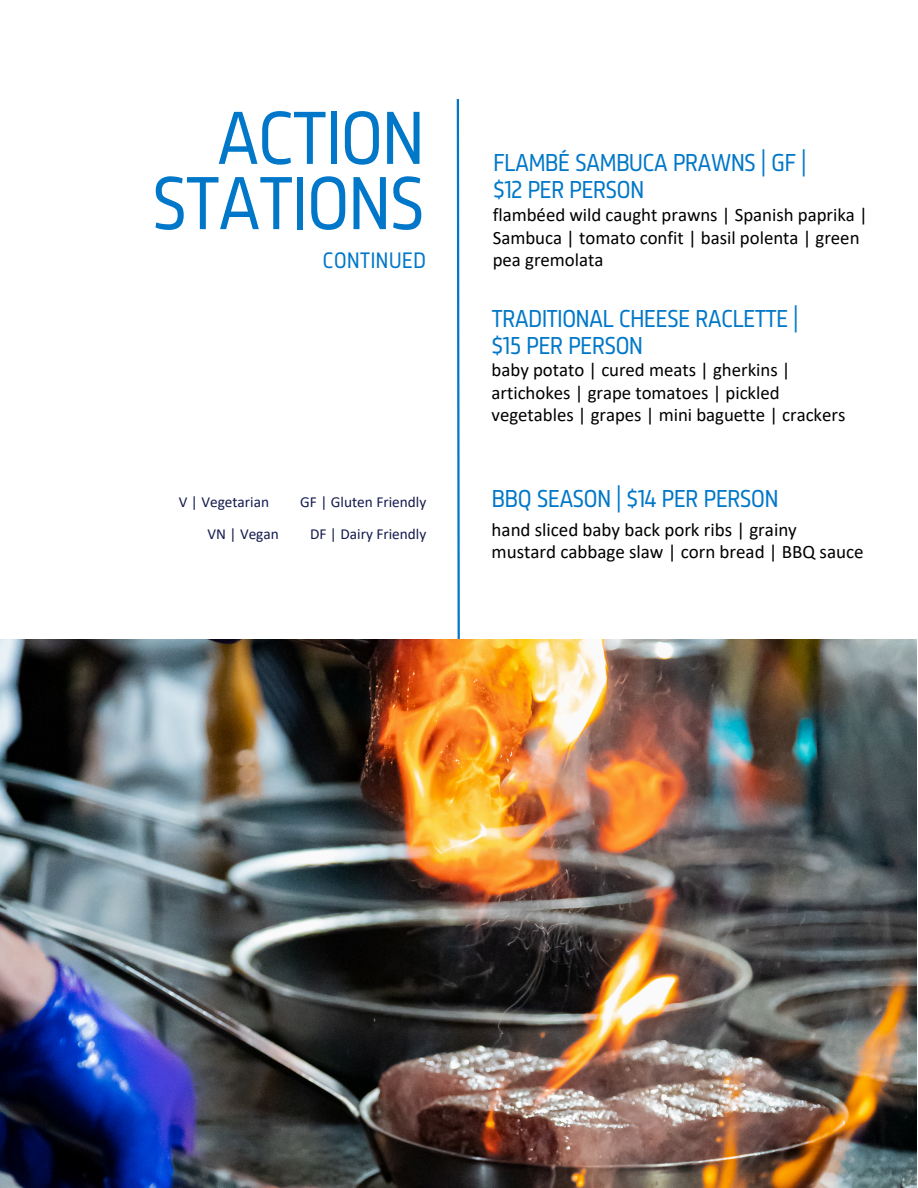
<style>
.page{position:relative;width:918px;height:1188px;background:#fff}
.page>*{position:absolute;margin:0;border:0;box-sizing:border-box;transform-origin:0 0}
.t1{font:77.7px/65.2px "Sinews Sans Pro";letter-spacing:-.035em;color:#0077c8;text-align:right}
.t2{font:25.35px/27px "Sinews Sans Pro";letter-spacing:-.035em;color:#0077c8}
.t3{font:23.25px "Sinews Sans Pro";color:#0077c8}
.t4{font:19.05px/22.5px "Calibri";color:#000}
.t5{font:18.9px/22.5px "Calibri";color:#000}
.t6{font:15.3px "Calibri";color:#141b4d}
</style>
<div class="page">
<svg style="left:456px;top:99px;width:4px;height:540px"></svg>
<img style="left:0;top:639px;width:916px;height:549px">
<h3 class="t1" style="left:151px;top:104px;width:275px">ACTION<br>STATIONS</h3>
<h2 class="t3" style="left:323px;top:248px;width:105px">CONTINUED</h2>
<h3 class="t2" style="left:493px;top:149px;width:315px">FLAMBÉ SAMBUCA PRAWNS | GF | $12 PER PERSON</h3>
<p class="t5" style="left:493px;top:205px;width:377px">flambéed wild caught prawns | Spanish paprika |<br>Sambuca | tomato confit | basil polenta | green pea gremolata</p>
<h2 class="t2" style="left:492px;top:305px;width:309px">TRADITIONAL CHEESE RACLETTE | $15 PER PERSON</h2>
<h2 class="t5" style="left:492px;top:360px;width:355px">baby potato | cured meats | gherkins | artichokes | grape tomatoes | pickled vegetables | grapes | mini baguette | crackers</h2>
<p class="t2" style="left:492px;top:485px;width:289px">BBQ SEASON | $14 PER PERSON</p>
<p class="t6" style="left:179px;top:496px;width:92px">V | Vegetarian</p>
<p class="t6" style="left:300px;top:496px;width:128px">GF | Gluten Friendly</p>
<h2 class="t6" style="left:208px;top:527px;width:73px">VN | Vegan</h2>
<h2 class="t6" style="left:310px;top:527px;width:118px">DF | Dairy Friendly</h2>
<h3 class="t4" style="left:492px;top:520px;width:373px">hand sliced baby back pork ribs | grainy mustard cabbage slaw | corn bread | BBQ sauce</h3>
</div>
